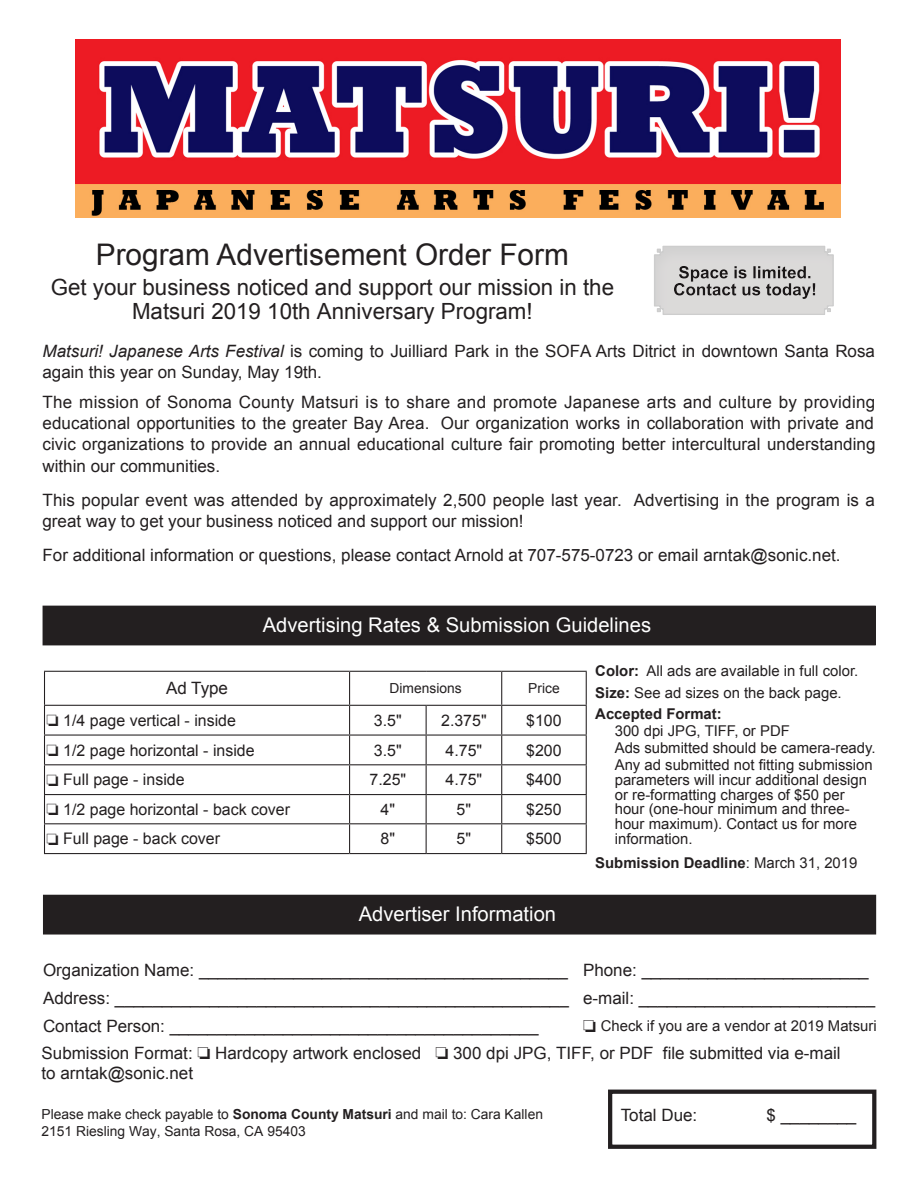
<style>
.page{position:relative;width:918px;height:1188px;background:#fff}
.page>*{position:absolute;margin:0;border:0;box-sizing:border-box;transform-origin:0 0}
.t1{font:29.7px "Arial";color:#231f20}
.t2{font:22.35px/24.5px "Arial";color:#231f20;text-align:center}
.t3{font:20.25px "Arial";color:#fff}
.t4{font:16.95px/21.3px "Arial";color:#231f20}
.t5{font:16.95px/21.3px "Arial";letter-spacing:.02em;color:#231f20;text-align:right}
.t6{font:15.9px "Arial";color:#231f20}
.t7{font:14.85px/17px "Arial";color:#231f20}
.t8{font:700 14.85px "Arial";color:#231f20}
.t9{font:13.8px/16.6px "Arial";color:#231f20}
.s1{font-style:italic}
.s2{font-weight:700}
.s3{font-weight:400}
</style>
<div class="page">
<hr style="left:44px;top:671px;width:306px;height:1px;background:#231f20">
<hr style="left:44px;top:672px;width:1px;height:33px;background:#231f20">
<hr style="left:350px;top:671px;width:76px;height:1px;background:#231f20">
<hr style="left:349px;top:672px;width:1px;height:33px;background:#231f20">
<hr style="left:426px;top:671px;width:76px;height:1px;background:#231f20">
<hr style="left:502px;top:671px;width:85px;height:1px;background:#231f20">
<hr style="left:501px;top:672px;width:1px;height:33px;background:#231f20">
<hr style="left:586px;top:672px;width:1px;height:33px;background:#231f20">
<hr style="left:44px;top:705px;width:306px;height:1px;background:#231f20">
<hr style="left:350px;top:705px;width:76px;height:1px;background:#231f20">
<hr style="left:426px;top:705px;width:76px;height:1px;background:#231f20">
<hr style="left:502px;top:705px;width:85px;height:1px;background:#231f20">
<hr style="left:44px;top:735px;width:306px;height:1px;background:#231f20">
<hr style="left:350px;top:735px;width:76px;height:1px;background:#231f20">
<hr style="left:426px;top:735px;width:76px;height:1px;background:#231f20">
<hr style="left:502px;top:735px;width:85px;height:1px;background:#231f20">
<hr style="left:44px;top:764px;width:306px;height:1px;background:#231f20">
<hr style="left:350px;top:764px;width:76px;height:1px;background:#231f20">
<hr style="left:426px;top:764px;width:76px;height:1px;background:#231f20">
<hr style="left:502px;top:764px;width:85px;height:1px;background:#231f20">
<hr style="left:44px;top:794px;width:306px;height:1px;background:#231f20">
<hr style="left:350px;top:794px;width:76px;height:1px;background:#231f20">
<hr style="left:426px;top:794px;width:76px;height:1px;background:#231f20">
<hr style="left:502px;top:794px;width:85px;height:1px;background:#231f20">
<hr style="left:44px;top:823px;width:306px;height:1px;background:#231f20">
<svg style="left:44px;top:706px;width:1px;height:147px"></svg>
<hr style="left:350px;top:823px;width:76px;height:1px;background:#231f20">
<svg style="left:349px;top:706px;width:1px;height:147px"></svg>
<hr style="left:426px;top:823px;width:76px;height:1px;background:#231f20">
<svg style="left:426px;top:706px;width:1px;height:147px"></svg>
<hr style="left:502px;top:823px;width:85px;height:1px;background:#231f20">
<svg style="left:501px;top:706px;width:1px;height:147px"></svg>
<svg style="left:586px;top:706px;width:1px;height:147px"></svg>
<hr style="left:44px;top:853px;width:306px;height:1px;background:#231f20">
<hr style="left:350px;top:853px;width:76px;height:1px;background:#231f20">
<hr style="left:426px;top:853px;width:76px;height:1px;background:#231f20">
<hr style="left:502px;top:853px;width:85px;height:1px;background:#231f20">
<div style="left:43px;top:606px;width:832px;height:39px;background:#231f20"></div>
<div style="left:43px;top:895px;width:833px;height:39px;background:#231f20"></div>
<div style="left:608px;top:1090px;width:268px;height:59px;border:4px solid #231f20"></div>
<img style="left:75px;top:39px;width:766px;height:179px">
<div style="left:652px;top:244px;width:183px;height:73px;background:#231f20;opacity:.75"></div>
<p class="t1" style="left:96px;top:235px;width:475px">Program Advertisement Order Form</p>
<p class="t2" style="left:51px;top:275px;width:565px">Get your business noticed and support our mission in the<br>Matsuri 2019 10th Anniversary Program!</p>
<p class="t4" style="left:43px;top:340px;width:834px"><span class="s1">Matsuri! Japanese Arts Festival</span> is coming to Juilliard Park in the SOFA Arts Ditrict in downtown Santa Rosa again this year on Sunday, May 19th.</p>
<p class="t5" style="left:43px;top:391px;width:834px">The mission of Sonoma County Matsuri is to share and promote Japanese arts and culture by providing<br>Our organization works in collaboration with private and</p>
<p class="t4" style="left:43px;top:413px;width:835px">educational opportunities to the greater Bay Area.<br>civic organizations to provide an annual educational culture fair promoting better intercultural understanding within our communities.</p>
<p class="t4" style="left:634px;top:489px;width:243px">Advertising in the program is a</p>
<p class="t4" style="left:43px;top:489px;width:581px">This popular event was attended by approximately 2,500 people last year. great way to get your business noticed and support our mission!</p>
<p class="t4" style="left:43px;top:544px;width:800px">For additional information or questions, please contact Arnold at 707-575-0723 or email arntak@sonic.net.</p>
<p class="t3" style="left:263px;top:612px;width:390px">Advertising Rates &amp; Submission Guidelines</p>
<p class="t4" style="left:166px;top:678px;width:64px">Ad Type</p>
<p class="t6" style="left:47px;top:710px;width:191px">❏ 1/4 page vertical - inside</p>
<p class="t6" style="left:47px;top:740px;width:210px">❏ 1/2 page horizontal - inside</p>
<p class="t6" style="left:47px;top:769px;width:139px">❏ Full page - inside</p>
<p class="t6" style="left:47px;top:799px;width:245px">❏ 1/2 page horizontal - back cover</p>
<p class="t6" style="left:47px;top:828px;width:175px">❏ Full page - back cover</p>
<p class="t9" style="left:390px;top:680px;width:74px">Dimensions</p>
<p class="t6" style="left:374px;top:710px;width:29px">3.5"</p>
<p class="t6" style="left:441px;top:710px;width:47px">2.375"</p>
<p class="t6" style="left:374px;top:740px;width:29px">3.5"</p>
<p class="t6" style="left:446px;top:740px;width:38px">4.75"</p>
<p class="t6" style="left:370px;top:769px;width:38px">7.25"</p>
<p class="t6" style="left:446px;top:769px;width:38px">4.75"</p>
<p class="t6" style="left:381px;top:799px;width:16px">"4</p>
<p class="t6" style="left:457px;top:799px;width:16px">"5</p>
<p class="t6" style="left:381px;top:828px;width:16px">"8</p>
<p class="t6" style="left:457px;top:828px;width:16px">"5</p>
<p class="t9" style="left:528px;top:680px;width:33px">Price</p>
<p class="t6" style="left:526px;top:710px;width:37px">$100</p>
<p class="t6" style="left:526px;top:740px;width:37px">$200</p>
<p class="t6" style="left:526px;top:769px;width:37px">$400</p>
<p class="t6" style="left:526px;top:799px;width:37px">$250</p>
<p class="t6" style="left:526px;top:828px;width:37px">$500</p>
<p class="t8" style="left:595px;top:661px;width:45px">Color:</p>
<p class="t7" style="left:595px;top:684px;width:248px"><span class="s2">Size:</span> See ad sizes on the back page.</p>
<p class="t7" style="left:615px;top:705px;width:177px;text-indent:-19px"><span class="s2">Accepted Format:<br></span>300 dpi JPG, TIFF, or PDF</p>
<p class="t7" style="left:615px;top:739px;width:262px">Ads submitted should be camera-ready.<br>Any ad submitted not fitting submission</p>
<p class="t7" style="left:615px;top:772px;width:254px;line-height:14.9px">parameters will incur additional design or re-formatting charges of $50 per</p>
<p class="t7" style="left:615px;top:816px;width:244px">hour maximum .) Contact us for more</p>
<p class="t7" style="left:647px;top:663px;width:213px">All ads are available in full color.</p>
<p class="t7" style="left:615px;top:795px;width:236px;line-height:29.7px">hour (one-hour minimum and three&shy;information.</p>
<p class="t8" style="left:595px;top:852px;width:264px">Submission Deadline<span class="s3">: March 31, 2019</span></p>
<p class="t3" style="left:359px;top:901px;width:199px">Advertiser Information</p>
<p class="t4" style="left:43px;top:960px;width:526px">Organization Name: _______________________________________</p>
<p class="t4" style="left:583px;top:960px;width:287px">P h o n e ________________________:</p>
<p class="t4" style="left:43px;top:988px;width:527px">Address: ________________________________________________</p>
<p class="t4" style="left:583px;top:988px;width:294px">- e m a i l _________________________:</p>
<p class="t4" style="left:43px;top:1015px;width:497px">Contact Person: _______________________________________</p>
<p class="t7" style="left:601px;top:1017px;width:278px">Check if you are a vendor at 2019 Matsuri</p>
<p class="t4" style="left:435px;top:1043px;width:220px">❏ 300 dpi JPG, TIFF, or PDF</p>
<p class="t4" style="left:663px;top:1043px;width:179px">file submitted via -e mail</p>
<p class="t4" style="left:42px;top:1043px;width:381px;line-height:20.4px">Submission Format: ❏ Hardcopy artwork enclosed to arntak@sonic.net</p>
<p class="t9" style="left:42px;top:1106px;width:503px">Please make check payable to <span class="s2">Sonoma County Matsuri</span> and mail to: Cara Kallen<br>2151 Riesling Way, Santa Rosa, CA 95403</p>
<p class="t4" style="left:767px;top:1105px;width:91px">________$</p>
<p class="t4" style="left:621px;top:1105px;width:78px">Total Due:</p>
</div>
